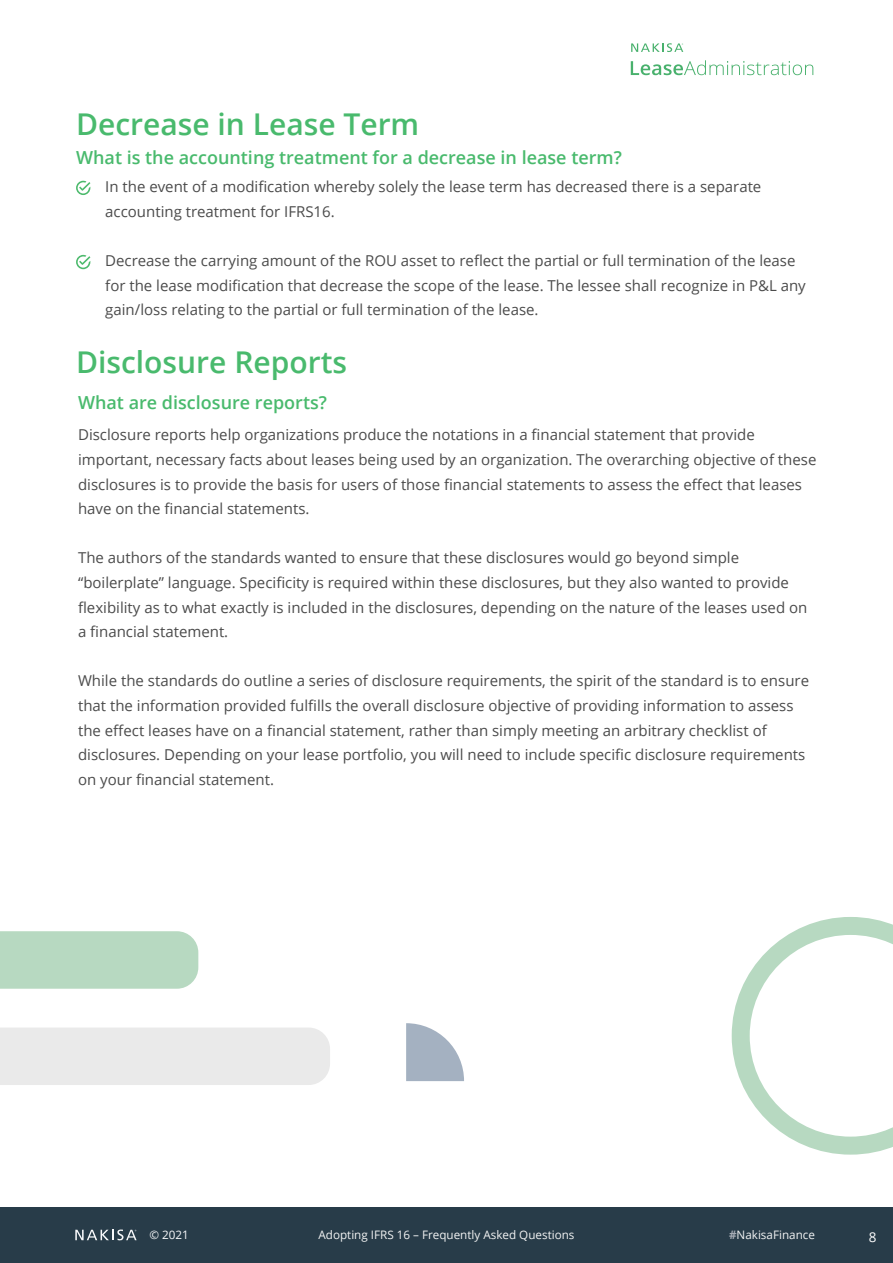
<style>
.page{position:relative;width:893px;height:1263px;background:#fff}
.page>*{position:absolute;margin:0;border:0;box-sizing:border-box;transform-origin:0 0}
.t1{font:600 30px "Open Sans";color:#49ba6d}
.t2{font:600 18px "Open Sans";color:#49ba6d}
.t3{font:15px/24.6px "Open Sans";color:#4b4b4b}
.t4{font:13.5px "Open Sans";color:#fff}
.t5{font:11.7px "Open Sans";color:#f3f4f4}
.t6{font:11.7px "Open Sans";color:#f8f9fb}
.s1{font-weight:700;color:#a6acb5}
</style>
<div class="page">
<svg style="left:732px;top:917px;width:161px;height:237px"></svg>
<div style="left:0;top:1207px;width:893px;height:56px;background:#283c49"></div>
<svg style="left:75px;top:1229px;width:62px;height:12px"></svg>
<svg style="left:631px;top:60px;width:182px;height:15px"></svg>
<svg style="left:631px;top:43px;width:52px;height:9px"></svg>
<svg style="left:76px;top:181px;width:14px;height:14px"></svg>
<svg style="left:76px;top:255px;width:14px;height:14px"></svg>
<div style="left:0;top:1028px;width:330px;height:57px;background:#eaeaea"></div>
<div style="left:0;top:931px;width:198px;height:58px;background:#b7d9c1"></div>
<svg style="left:406px;top:1023px;width:58px;height:58px"></svg>
<h1 class="t1" style="left:76px;top:104px;width:345px">Decrease in Lease Term</h1>
<p class="t2" style="left:76px;top:145px;width:547px">What is the accounting treatment for a decrease in lease term?</p>
<p class="t3" style="left:105px;top:174px;width:658px">In the event of a modification whereby solely the lease term has decreased there is a separate accounting treatment for IFRS16.</p>
<p class="t3" style="left:105px;top:248px;width:702px">Decrease the carrying amount of the ROU asset to reflect the partial or full termination of the lease for the lease modification that decrease the scope of the lease. The lessee shall recognize in P&amp;L any gain/loss relating to the partial or full termination of the lease.</p>
<h1 class="t1" style="left:76px;top:342px;width:273px">Disclosure Reports</h1>
<p class="t2" style="left:78px;top:390px;width:250px">What are disclosure reports?</p>
<p class="t3" style="left:78px;top:422px;width:740px">Disclosure reports help organizations produce the notations in a financial statement that provide important, necessary facts about leases being used by an organization. The overarching objective of these disclosures is to provide the basis for users of those financial statements to assess the effect that leases have on the financial statements.</p>
<p class="t3" style="left:78px;top:545px;width:731px">The authors of the standards wanted to ensure that these disclosures would go beyond simple “boilerplate” language. Specificity is required within these disclosures, but they also wanted to provide flexibility as to what exactly is included in the disclosures, depending on the nature of the leases used on a financial statement.</p>
<p class="t3" style="left:78px;top:668px;width:732px">While the standards do outline a series of disclosure requirements, the spirit of the standard is to ensure that the information provided fulfills the overall disclosure objective of providing information to assess the effect leases have on a financial statement, rather than simply meeting an arbitrary checklist of disclosures. Depending on your lease portfolio, you will need to include specific disclosure requirements on your financial statement.</p>
<p class="t6" style="left:149px;top:1227px;width:41px">© 2021</p>
<p class="t5" style="left:729px;top:1227px;width:87px"><span class="s1">#</span>NakisaFinance</p>
<p class="t4" style="left:869px;top:1227px;width:9px">38</p>
<p class="t5" style="left:318px;top:1227px;width:258px">Adopting IFRS 16 – Frequently Asked Questions</p>
</div>
